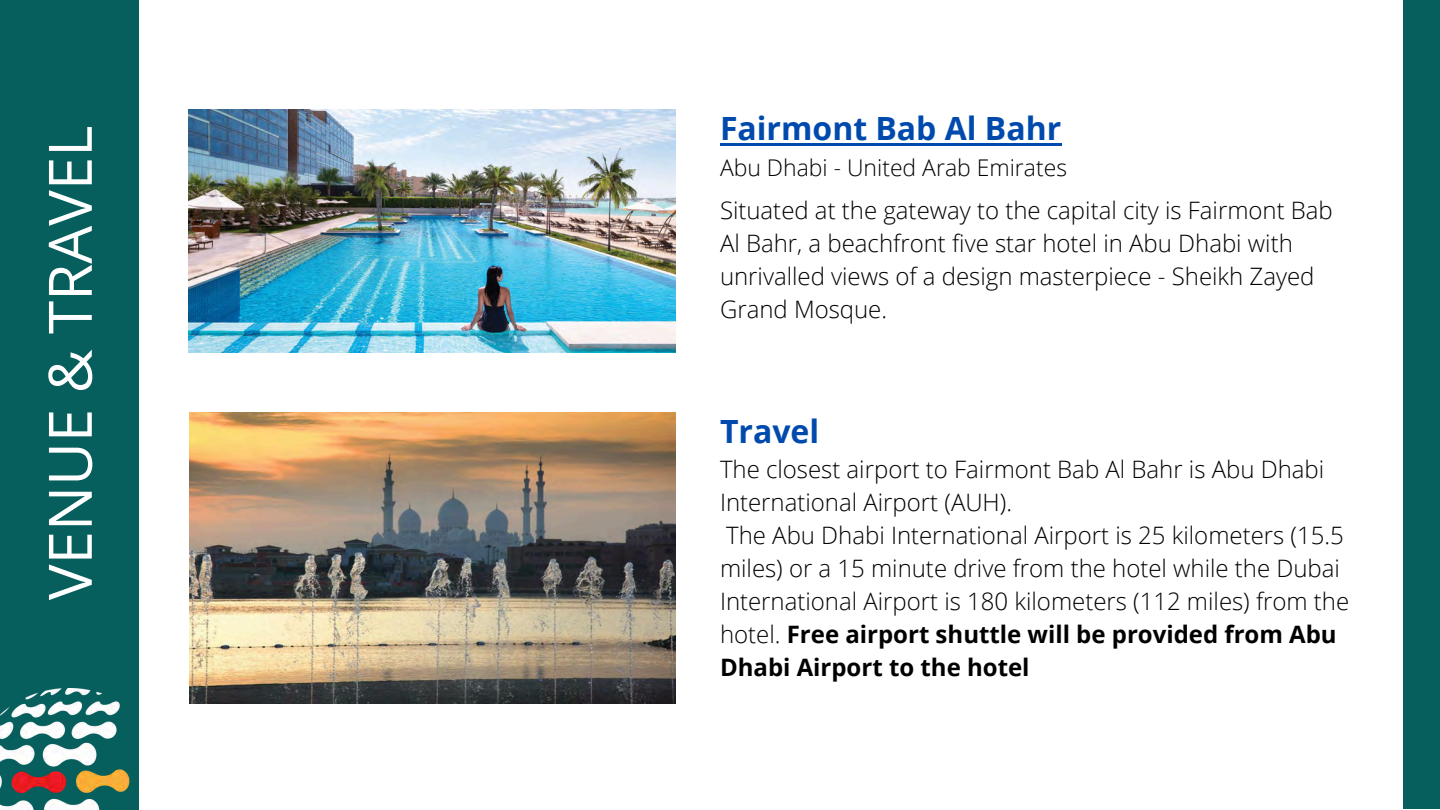
<style>
.page{position:relative;width:1440px;height:810px;background:#fff}
.page>*{position:absolute;margin:0;border:0;box-sizing:border-box;transform-origin:0 0}
.t1{font:60px "Open Sans";color:#fff}
.t2{font:700 32px "Open Sans";color:#004aad}
.t3{font:300 24px/33px "Open Sans";color:#000}
.t4{font:300 23px "Open Sans";color:#000}
.s1{font-weight:700}
</style>
<div class="page">
<div style="left:0;top:0;width:139px;height:810px;background:#065e5d"></div>
<div style="left:1404px;top:0;width:36px;height:809px;background:#065e5d"></div>
<img style="left:190px;top:412px;width:486px;height:292px">
<img style="left:189px;top:110px;width:486px;height:243px">
<hr style="left:720px;top:143px;width:342px;height:3px;background:#004aad">
<img style="left:0;top:688px;width:130px;height:122px">
<h1 class="t1" style="left:28px;top:600px;width:476px;rotate:-90deg">VENUE &amp; TRAVEL</h1>
<p class="t2" style="left:720px;top:106px;width:343px">Fairmont Bab Al Bahr</p>
<p class="t4" style="left:720px;top:151px;width:349px">Abu Dhabi - United Arab Emirates</p>
<p class="t3" style="left:720px;top:193px;width:614px">Situated at the gateway to the capital city is Fairmont Bab Al Bahr, a beachfront five star hotel in Abu Dhabi with unrivalled views of a design masterpiece - Sheikh Zayed Grand Mosque.</p>
<p class="t2" style="left:720px;top:409px;width:101px">Travel</p>
<p class="t3" style="left:720px;top:452px;width:606px">The closest airport to Fairmont Bab Al Bahr is Abu Dhabi<br>International Airport (AUH).</p>
<p class="t3" style="left:720px;top:518px;width:631px">The Abu Dhabi International Airport is 25 kilometers (15.5 miles) or a 15 minute drive from the hotel while the Dubai International Airport is 180 kilometers (112 miles) from the hotel. <span class="s1">Free airport shuttle will be provided from Abu Dhabi Airport to the hotel</span></p>
</div>
